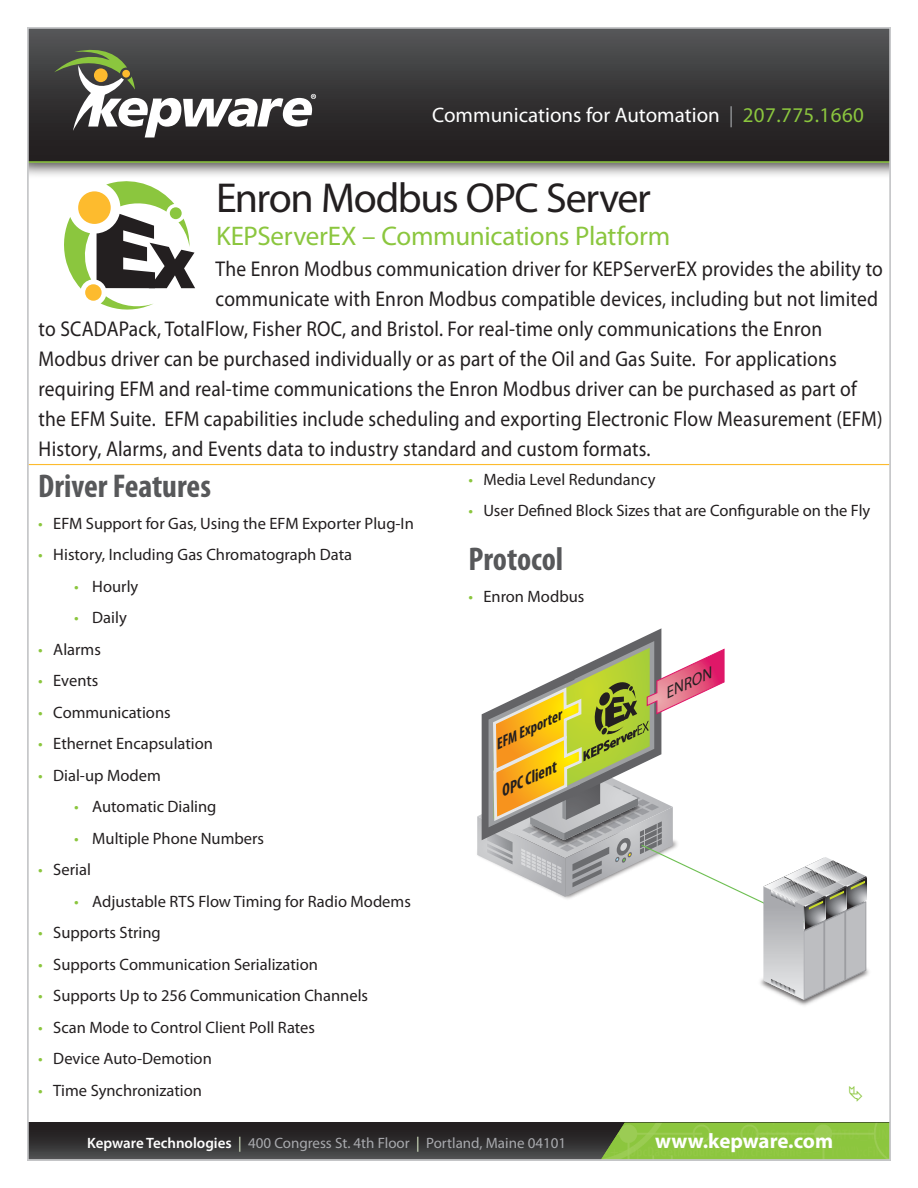
<style>
.page{position:relative;width:918px;height:1188px;background:#fff}
.page>*{position:absolute;margin:0;border:0;box-sizing:border-box;transform-origin:0 0}
.t1{font:42px "Myriad Pro";letter-spacing:-.03em;color:#231f20}
.t2{font:700 condensed 33px "Myriad Pro";color:#57585a}
.t3{font:27px "Myriad Pro";letter-spacing:-.01em;color:#8bc63e}
.t4{font:21.45px "Myriad Pro";letter-spacing:.01em;color:#231f20;scale:.91 1}
.t5{font:21px "Myriad Pro";color:#fff}
.t6{font:700 21px "Myriad Pro";letter-spacing:-.005em;color:#fff}
.t7{font:16.5px "Myriad Pro";color:#231f20}
.t8{font:italic 700 condensed 16.2px "Myriad Pro";color:#231f20;scale:1.05 1}
.t9{font:italic 15.75px "Myriad";color:#231f20;scale:1.05 1}
.t10{font:15px "Myriad Pro";color:#a8a9ad}
.t11{font:italic 700 condensed 15px "Myriad Pro";color:#231f20;scale:1.05 1}
.t12{font:italic 700 condensed 14.85px "Myriad Pro";color:#231f20;scale:1.05 1}
.s1{color:#939598}
.s2{color:#8bc63e}
.s3{font-weight:600;color:#fff}
.s4{color:#dfedcb}
</style>
<div class="page">
<svg style="left:101px;top:296px;width:52px;height:14px"></svg>
<svg style="left:64px;top:217px;width:27px;height:72px"></svg>
<svg style="left:97px;top:196px;width:98px;height:92px"></svg>
<div style="left:78px;top:191px;width:33px;height:33px;background:#fdbb2e;border-radius:50%"></div>
<div style="left:85px;top:284px;width:17px;height:17px;background:#fdbb2e;border-radius:50%"></div>
<div style="left:170px;top:207px;width:12px;height:12px;background:#8bc63e;border-radius:50%"></div>
<hr style="left:28px;top:464px;width:862px;height:1px;background:#fdbb2e">
<img style="left:791px;top:969px;width:78px;height:37px">
<svg style="left:30px;top:1123px;width:571px;height:35px;background:#313031"></svg>
<img style="left:601px;top:1123px;width:287px;height:35px">
<img style="left:30px;top:163px;width:858px;height:33px">
<div style="left:28px;top:28px;width:862px;height:134px;background:linear-gradient(to bottom,#525456,#1c1819)"></div>
<svg style="left:54px;top:50px;width:262px;height:88px"></svg>
<hr style="left:28px;top:161px;width:862px;height:2px;background:#8bc63e">
<svg style="left:477px;top:628px;width:390px;height:372px"></svg>
<p class="t5" style="left:432px;top:102px;width:433px">Communications for Automation <span class="s1">|</span> <span class="s2">207.775.1660</span></p>
<h1 class="t1" style="left:216px;top:172px;width:436px">Enron Modbus OPC Server</h1>
<p class="t3" style="left:216px;top:219px;width:456px">KEPServerEX – Communications Platform</p>
<p class="t4" style="left:216px;top:256px;width:735px">The Enron Modbus communication driver for KEPServerEX provides the ability to</p>
<p class="t4" style="left:216px;top:286px;width:729px">communicate with Enron Modbus compatible devices, including but not limited</p>
<p class="t4" style="left:39px;top:316px;width:863px">to SCADAPack, TotalFlow, Fisher ROC, and Bristol. For real-time only communications the Enron</p>
<p class="t4" style="left:39px;top:346px;width:879px">Modbus driver can be purchased individually or as part of the Oil and Gas Suite. For applications</p>
<p class="t4" style="left:39px;top:376px;width:901px">requiring EFM and real-time communications the Enron Modbus driver can be purchased as part of</p>
<p class="t4" style="left:39px;top:406px;width:929px">the EFM Suite. EFM capabilities include scheduling and exporting Electronic Flow Measurement (EFM)</p>
<p class="t4" style="left:39px;top:436px;width:674px">History, Alarms, and Events data to industry standard and custom formats.</p>
<h2 class="t2" style="left:38px;top:466px;width:174px">Driver Features</h2>
<p class="t7" style="left:38px;top:513px;width:377px"><span class="s2">•</span> EFM Support for Gas, Using the EFM Exporter Plug-In</p>
<p class="t7" style="left:38px;top:545px;width:315px"><span class="s2">•</span> History, Including Gas Chromatograph Data</p>
<p class="t7" style="left:74px;top:576px;width:66px"><span class="s2">•</span> Hourly</p>
<p class="t7" style="left:74px;top:608px;width:54px"><span class="s2">•</span> Daily</p>
<p class="t7" style="left:38px;top:639px;width:64px"><span class="s2">•</span> Alarms</p>
<p class="t7" style="left:38px;top:671px;width:62px"><span class="s2">•</span> Events</p>
<p class="t7" style="left:38px;top:702px;width:134px"><span class="s2">•</span> Communications</p>
<p class="t7" style="left:38px;top:734px;width:176px"><span class="s2">•</span> Ethernet Encapsulation</p>
<p class="t7" style="left:38px;top:765px;width:124px"><span class="s2">•</span> Dial-up Modem</p>
<p class="t7" style="left:74px;top:797px;width:144px"><span class="s2">•</span> Automatic Dialing</p>
<p class="t7" style="left:74px;top:828px;width:191px"><span class="s2">•</span> Multiple Phone Numbers</p>
<p class="t7" style="left:38px;top:860px;width:54px"><span class="s2">•</span> Serial</p>
<p class="t7" style="left:74px;top:891px;width:338px"><span class="s2">•</span> Adjustable RTS Flow Timing for Radio Modems</p>
<p class="t7" style="left:38px;top:923px;width:124px"><span class="s2">•</span> Supports String</p>
<p class="t7" style="left:38px;top:954px;width:281px"><span class="s2">•</span> Supports Communication Serialization</p>
<p class="t7" style="left:38px;top:986px;width:331px"><span class="s2">•</span> Supports Up to 256 Communication Channels</p>
<p class="t7" style="left:38px;top:1017px;width:278px"><span class="s2">•</span> Scan Mode to Control Client Poll Rates</p>
<p class="t7" style="left:38px;top:1049px;width:175px"><span class="s2">•</span> Device Auto-Demotion</p>
<p class="t7" style="left:38px;top:1080px;width:165px"><span class="s2">•</span> Time Synchronization</p>
<p class="t7" style="left:468px;top:469px;width:189px"><span class="s2">•</span> Media Level Redundancy</p>
<p class="t7" style="left:468px;top:501px;width:404px"><span class="s2">•</span> User Defined Block Sizes that are Configurable on the Fly</p>
<h2 class="t2" style="left:468px;top:539px;width:96px">Protocol</h2>
<p class="t7" style="left:468px;top:586px;width:117px"><span class="s2">•</span> Enron Modbus</p>
<p class="t11" style="left:491px;top:736px;width:70px;rotate:-25deg">EFM Exporter</p>
<p class="t8" style="left:496px;top:783px;width:59px;rotate:-25deg">OPC Client</p>
<p class="t12" style="left:499px;top:772px;width:61px;rotate:-25deg">Application</p>
<p class="t9" style="left:661px;top:687px;width:49px;rotate:-25deg">ENRON</p>
<p class="t10" style="left:87px;top:1133px;width:481px"><span class="s3">Kepware Technologies</span> <span class="s4">|</span> 400 Congress St. 4th Floor <span class="s4">|</span> Portland, Maine 04101</p>
<p class="t6" style="left:655px;top:1127px;width:179px">www.kepware.com</p>
</div>
